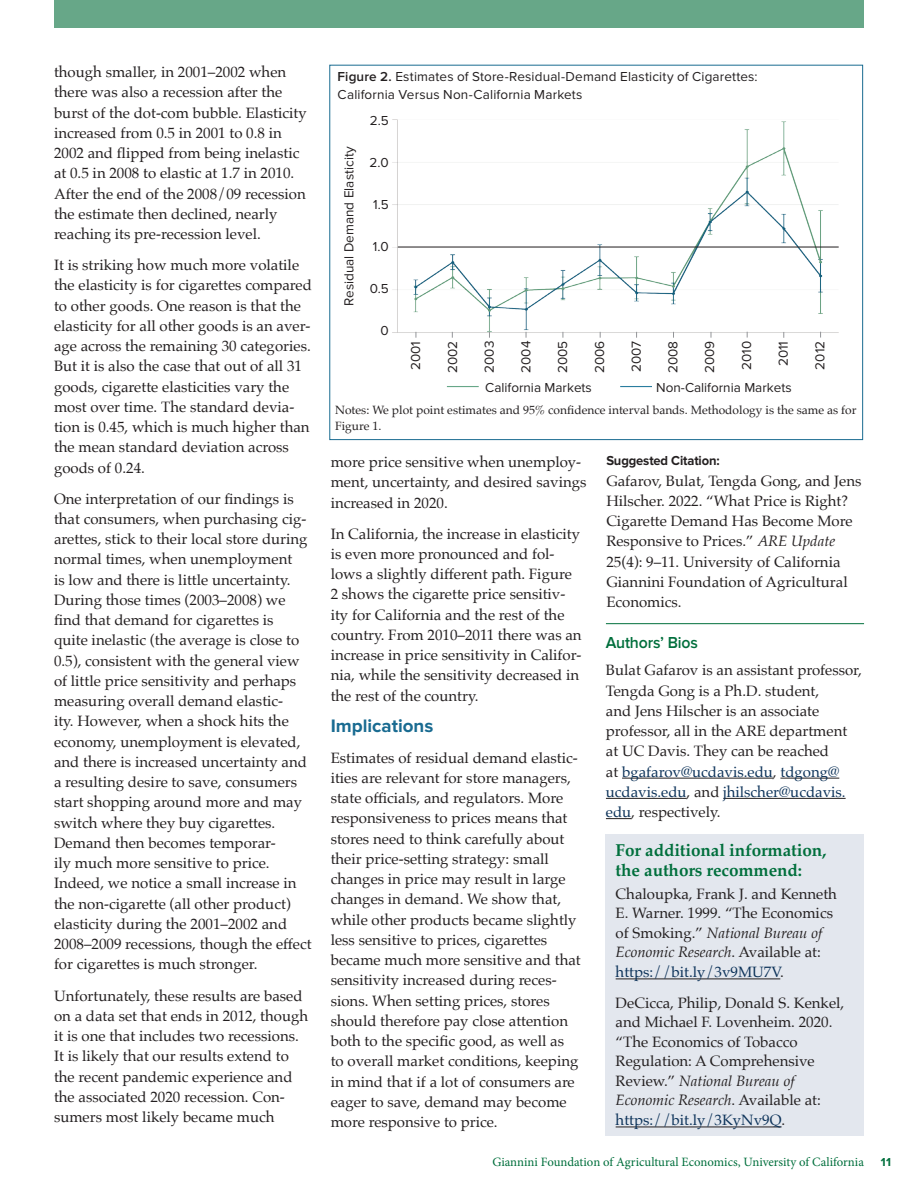
<style>
.page{position:relative;width:918px;height:1188px;background:#fff}
.page>*{position:absolute;margin:0;border:0;box-sizing:border-box;transform-origin:0 0}
.Article_Body__Palati{font:700 18.75px "Proxima Nova";color:#196b91}
.For_Additional_Info{font:700 17.25px/20.2px "Palatino";letter-spacing:-.005em;color:#006f3c}
.Author_Bio_Header{font:600 16.5px "Proxima Nova";letter-spacing:-.01em;color:#006f3c;scale:.96 1}
.Article_Body__Palati-2{font:15px/20.2px "Palatino";color:#231f20}
.Figure_Title{font:13.5px/18px "Proxima Nova";letter-spacing:.01em;color:#231f20}
.Fig_axis_label-right{font:13.5px "Proxima Nova";color:#231f20}
.Legend_Label{font:13.5px "Proxima Nova";color:#231f20}
.t1{font:700 13.5px "Proxima Nova";letter-spacing:-.01em;color:#231f20;scale:.96 1}
.t2{font:12.75px "Minion Pro";color:#006f3c}
.Figure_source{font:12px/16.5px "Palatino";color:#231f20}
.t3{font:700 12px "Proxima Nova";color:#006f3c}
.s1{font-weight:600}
.s2{font-style:italic}
.s3{color:#0c3259}
</style>
<div class="page">
<div style="left:54px;top:0;width:810px;height:28px;background:#67a788"></div>
<div style="left:606px;top:834px;width:258px;height:302px;background:#e3e7ee"></div>
<hr style="left:616px;top:978px;width:164px;height:1px;background:#231f20">
<hr style="left:616px;top:1127px;width:166px;height:1px;background:#231f20">
<hr style="left:606px;top:623px;width:258px;height:1px;background:#006f3c">
<hr style="left:622px;top:778px;width:151px;height:1px;background:#231f20">
<hr style="left:780px;top:778px;width:59px;height:1px;background:#231f20">
<hr style="left:606px;top:798px;width:81px;height:1px;background:#231f20">
<hr style="left:723px;top:798px;width:123px;height:1px;background:#231f20">
<svg style="left:606px;top:818px;width:25px;height:1px"></svg>
<img style="left:392px;top:119px;width:447px;height:215px">
<hr style="left:398px;top:247px;width:441px;height:1px;background:#231f20">
<hr style="left:447px;top:386px;width:32px;height:1px;background:#67a788">
<hr style="left:620px;top:386px;width:32px;height:1px;background:#2a7d9f">
<p class="Article_Body__Palati-2" style="left:54px;top:62px;width:254px">though smaller, in 2001–2002 when there was also a recession after the burst of the dot-com bubble. Elasticity increased from 0.5 in 2001 to 0.8 in 2002 and flipped from being inelastic at 0.5 in 2008 to elastic at 1.7 in 2010.<br>After the end of the 2008/09 recession the estimate then declined, nearly reaching its pre-recession level.</p>
<p class="Article_Body__Palati-2" style="left:54px;top:255px;width:259px">It is striking how much more volatile the elasticity is for cigarettes compared to other goods. One reason is that the elasticity for all other goods is an aver&shy;age across the remaining 30 categories.<br>But it is also the case that out of all 31 goods, cigarette elasticities vary the most over time. The standard devia&shy;tion is 0.45, which is much higher than the mean standard deviation across goods of 0.24.</p>
<p class="Article_Body__Palati-2" style="left:54px;top:488px;width:259px">One interpretation of our findings is that consumers, when purchasing cig&shy;arettes, stick to their local store during normal times, when unemployment<br>is low and there is little uncertainty.<br>During those times (2003–2008) we find that demand for cigarettes is<br>quite inelastic (the average is close to 0.5), consistent with the general view of little price sensitivity and perhaps measuring overall demand elastic-<br>ity. However, when a shock hits the economy, unemployment is elevated, and there is increased uncertainty and a resulting desire to save, consumers start shopping around more and may switch where they buy cigarettes.<br>Demand then becomes temporar-<br>ily much more sensitive to price.<br>Indeed, we notice a small increase in the non-cigarette (all other product) elasticity during the 2001–2002 and 2008–2009 recessions, though the effect for cigarettes is much stronger.</p>
<p class="Article_Body__Palati-2" style="left:54px;top:985px;width:256px">Unfortunately, these results are based on a data set that ends in 2012, though it is one that includes two recessions.<br>It is likely that our results extend to the recent pandemic experience and the associated 2020 recession. Con&shy;sumers most likely became much</p>
<p class="Figure_Title" style="left:338px;top:68px;width:422px"><span class="s1">Figure 2.</span> Estimates of Store-Residual-Demand Elasticity of Cigarettes:<br>California Versus Non-California Markets</p>
<p class="Legend_Label" style="left:341px;top:306px;width:160px;rotate:-90deg">Residual Demand Elasticity</p>
<p class="Fig_axis_label-right" style="left:370px;top:113px;width:21px">2.5</p>
<p class="Fig_axis_label-right" style="left:369px;top:155px;width:21px">2.0</p>
<p class="Fig_axis_label-right" style="left:373px;top:197px;width:17px">1.5</p>
<p class="Fig_axis_label-right" style="left:373px;top:239px;width:17px">1.0</p>
<p class="Fig_axis_label-right" style="left:370px;top:281px;width:20px">0.5</p>
<p class="Fig_axis_label-right" style="left:381px;top:323px;width:10px">0</p>
<p class="Fig_axis_label-right" style="left:408px;top:370px;width:31px;rotate:-90deg">2001</p>
<p class="Fig_axis_label-right" style="left:445px;top:373px;width:34px;rotate:-90deg">2002</p>
<p class="Fig_axis_label-right" style="left:482px;top:373px;width:33px;rotate:-90deg">2003</p>
<p class="Fig_axis_label-right" style="left:518px;top:373px;width:33px;rotate:-90deg">2004</p>
<p class="Fig_axis_label-right" style="left:555px;top:373px;width:34px;rotate:-90deg">2005</p>
<p class="Fig_axis_label-right" style="left:592px;top:373px;width:34px;rotate:-90deg">2006</p>
<p class="Fig_axis_label-right" style="left:629px;top:372px;width:33px;rotate:-90deg">2007</p>
<p class="Fig_axis_label-right" style="left:665px;top:373px;width:34px;rotate:-90deg">2008</p>
<p class="Fig_axis_label-right" style="left:702px;top:373px;width:34px;rotate:-90deg">2009</p>
<p class="Fig_axis_label-right" style="left:739px;top:370px;width:31px;rotate:-90deg">2010</p>
<p class="Fig_axis_label-right" style="left:776px;top:366px;width:27px;rotate:-90deg">2011</p>
<p class="Fig_axis_label-right" style="left:812px;top:370px;width:30px;rotate:-90deg">2012</p>
<p class="Legend_Label" style="left:485px;top:379px;width:108px">California Markets</p>
<p class="Legend_Label" style="left:656px;top:379px;width:137px">Non-California Markets</p>
<p class="Figure_source" style="left:335px;top:401px;width:523px">Notes: We plot point estimates and 95% confidence interval bands. Methodology is the same as for<br>Figure 1.</p>
<p class="t1" style="left:606px;top:453px;width:120px">Suggested Citation:</p>
<p class="Article_Body__Palati-2" style="left:606px;top:470px;width:257px">Gafarov, Bulat, Tengda Gong, and Jens Hilscher. 2022. “What Price is Right?<br>Cigarette Demand Has Become More Responsive to Prices.” <span class="s2">ARE Update </span>25(4): 9–11. University of California Giannini Foundation of Agricultural Economics.</p>
<p class="Article_Body__Palati-2" style="left:331px;top:452px;width:257px">more price sensitive when unemploy&shy;ment, uncertainty, and desired savings increased in 2020.</p>
<p class="Article_Body__Palati-2" style="left:331px;top:523px;width:252px">In California, the increase in elasticity is even more pronounced and fol&shy;lows a slightly different path. Figure 2 shows the cigarette price sensitiv&shy;ity for California and the rest of the country. From 2010–2011 there was an increase in price sensitivity in Califor&shy;nia, while the sensitivity decreased in the rest of the country.</p>
<p class="Article_Body__Palati" style="left:331px;top:715px;width:104px">Implications</p>
<p class="Article_Body__Palati-2" style="left:331px;top:747px;width:252px">Estimates of residual demand elastic&shy;ities are relevant for store managers, state officials, and regulators. More responsiveness to prices means that stores need to think carefully about their price-setting strategy: small changes in price may result in large changes in demand. We show that, while other products became slightly less sensitive to prices, cigarettes became much more sensitive and that sensitivity increased during reces&shy;sions. When setting prices, stores should therefore pay close attention both to the specific good, as well as to overall market conditions, keeping in mind that if a lot of consumers are eager to save, demand may become more responsive to price.</p>
<p class="Author_Bio_Header" style="left:606px;top:633px;width:97px">Authors’ Bios</p>
<p class="Article_Body__Palati-2" style="left:606px;top:660px;width:257px">Bulat Gafarov is an assistant professor, Tengda Gong is a Ph.D. student,<br>and Jens Hilscher is an associate professor, all in the ARE department at UC Davis. They can be reached<br>at <span class="s3">bgafarov@ucdavis.edu</span>, <span class="s3">tdgong@ ucdavis.edu</span>, and <span class="s3">jhilscher@ucdavis. edu</span>, respectively.</p>
<p class="For_Additional_Info" style="left:616px;top:840px;width:212px">For additional information, the authors recommend:</p>
<p class="Article_Body__Palati-2" style="left:616px;top:884px;width:223px;line-height:19.6px">Chaloupka, Frank J. and Kenneth<br>E. Warner. 1999. “The Economics of Smoking.” <span class="s2">National Bureau of<br>Economic Research</span>. Available at: <span class="s3">https://bit.ly/3v9MU7V</span>.</p>
<p class="Article_Body__Palati-2" style="left:616px;top:993px;width:230px;line-height:19.6px">DeCicca, Philip, Donald S. Kenkel, and Michael F. Lovenheim. 2020. “The Economics of Tobacco<br>Regulation: A Comprehensive<br>Review.” <span class="s2">National Bureau of<br>Economic Research</span>. Available at: <span class="s3">https://bit.ly/3KyNv9Q</span>.</p>
<p class="t2" style="left:492px;top:1153px;width:373px">Giannini Foundation of Agricultural Economics, University of California</p>
<p class="t3" style="left:881px;top:1155px;width:12px">11</p>
</div>
